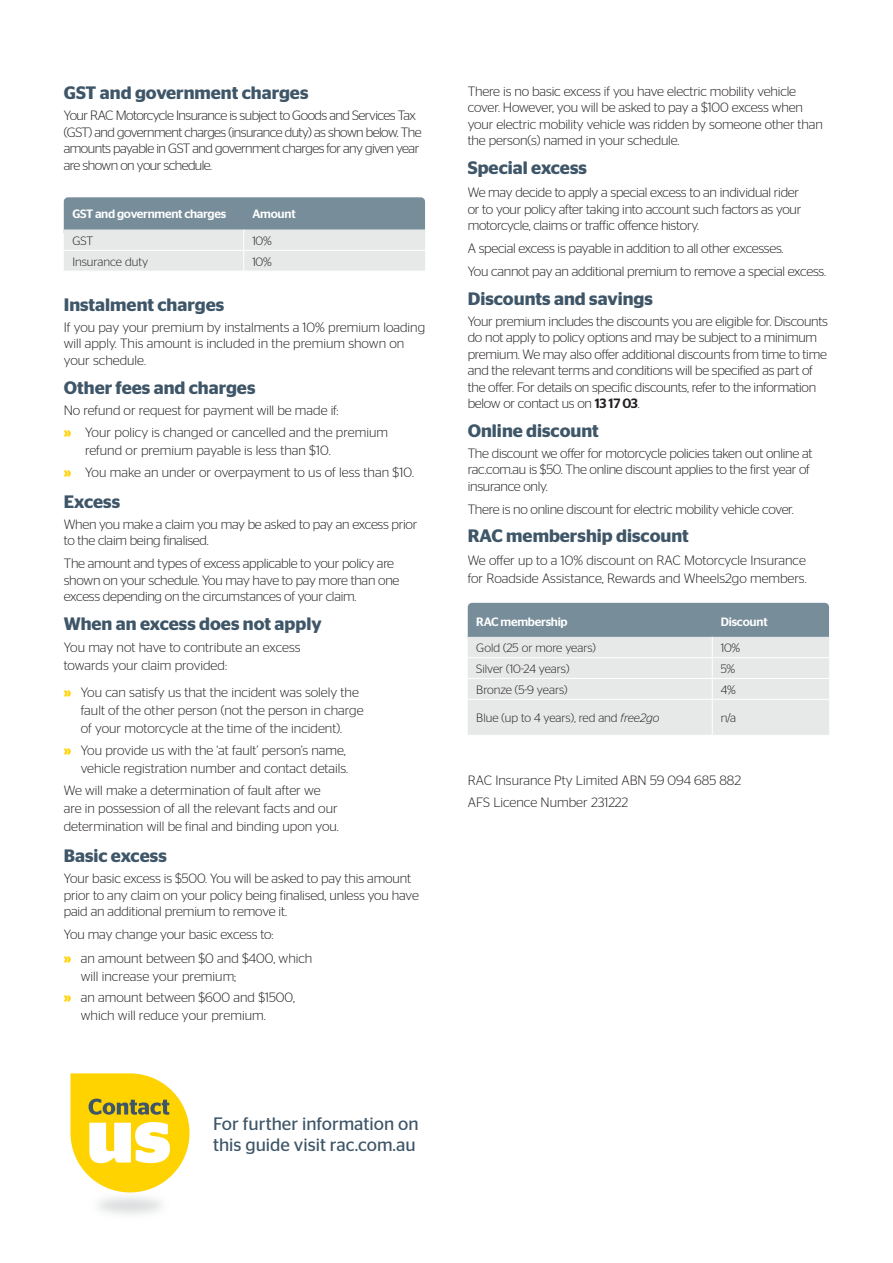
<style>
.page{position:relative;width:893px;height:1263px;background:#fff}
.page>*{position:absolute;margin:0;border:0;box-sizing:border-box;transform-origin:0 0}
.t1{font:600 18px "Stag Sans";color:#3e5668}
.t2{font:18px/21px "Stag Sans";color:#3e5668}
.t3{font:300 13.5px/16.5px "Stag Sans";letter-spacing:-.02em;color:#231f20}
.t4{font:300 13.5px/18px "Stag Sans";color:#231f20}
.t5{font:300 13.5px/16.5px "Stag Sans";letter-spacing:-.04em;color:#231f20}
.t6{font:300 12.15px "Stag Sans";color:#231f20}
.t7{font:500 12.15px "Stag Sans";letter-spacing:-.02em;color:#fff}
.s1{font-weight:700;color:#ffd300}
.s2{font-weight:500}
.s3{font-style:italic}
</style>
<div class="page">
<svg style="left:64px;top:197px;width:361px;height:74px;background:#b6c1c6"></svg>
<svg style="left:468px;top:603px;width:361px;height:132px;background:#cad1d4"></svg>
<hr style="left:712px;top:700px;width:1px;height:35px;background:#fff">
<svg style="left:70px;top:1073px;width:120px;height:108px"></svg>
<img style="left:95px;top:1181px;width:70px;height:34px">
<p class="t1" style="left:64px;top:83px;width:246px">GST and government charges</p>
<p class="t5" style="left:64px;top:107px;width:359px">Your RAC Motorcycle Insurance is subject to Goods and Services Tax (GST) and government charges (insurance duty) as shown below. The amounts payable in GST and government charges for any given year are shown on your schedule.</p>
<p class="t7" style="left:72px;top:207px;width:155px">GST and government charges</p>
<p class="t7" style="left:252px;top:207px;width:45px">Amount</p>
<p class="t6" style="left:72px;top:234px;width:22px">GST</p>
<p class="t6" style="left:252px;top:234px;width:21px">10%</p>
<p class="t6" style="left:72px;top:255px;width:77px">Insurance duty</p>
<p class="t6" style="left:252px;top:255px;width:21px">10%</p>
<p class="t1" style="left:64px;top:294px;width:162px">Instalment charges</p>
<p class="t4" style="left:64px;top:319px;width:363px;line-height:16.5px">If you pay your premium by instalments a 10% premium loading will apply. This amount is included in the premium shown on your schedule.</p>
<p class="t1" style="left:64px;top:377px;width:193px">Other fees and charges</p>
<p class="t4" style="left:64px;top:401px;width:276px">No refund or request for payment will be made if:</p>
<p class="t4" style="left:85px;top:423px;width:304px;text-indent:-21px"><span class="s1">»</span> Your policy is changed or cancelled and the premium refund or premium payable is less than $10.</p>
<p class="t4" style="left:64px;top:463px;width:352px"><span class="s1">»</span> You make an under or overpayment to us of less than $10.</p>
<p class="t1" style="left:64px;top:491px;width:58px">Excess</p>
<p class="t3" style="left:64px;top:516px;width:355px">When you make a claim you may be asked to pay an excess prior to the claim being finalised.</p>
<p class="t3" style="left:64px;top:555px;width:337px">The amount and types of excess applicable to your policy are shown on your schedule. You may have to pay more than one excess depending on the circumstances of your claim.</p>
<p class="t1" style="left:64px;top:613px;width:259px">When an excess does not apply</p>
<p class="t4" style="left:64px;top:638px;width:238px">You may not have to contribute an excess towards your claim provided:</p>
<p class="t4" style="left:81px;top:683px;width:284px;text-indent:-17px"><span class="s1">»</span> You can satisfy us that the incident was solely the fault of the other person (not the person in charge of your motorcycle at the time of the incident).</p>
<p class="t4" style="left:64px;top:741px;width:286px;text-align:right"><span class="s1">»</span> You provide us with the ‘at fault’ person’s name, vehicle registration number and contact details.</p>
<p class="t4" style="left:64px;top:781px;width:277px">We will make a determination of fault after we are in possession of all the relevant facts and our determination will be final and binding upon you.</p>
<p class="t1" style="left:64px;top:846px;width:104px">Basic excess</p>
<p class="t3" style="left:64px;top:870px;width:357px">Your basic excess is $500. You will be asked to pay this amount prior to any claim on your policy being finalised, unless you have paid an additional premium to remove it.</p>
<p class="t3" style="left:64px;top:926px;width:211px">You may change your basic excess to:</p>
<p class="t4" style="left:81px;top:949px;width:233px;text-indent:-17px"><span class="s1">»</span> an amount between $0 and $400, which will increase your premium;</p>
<p class="t4" style="left:81px;top:988px;width:216px;text-indent:-17px"><span class="s1">»</span> an amount between $600 and $1500, which will reduce your premium.</p>
<p class="t2" style="left:213px;top:1113px;width:207px">For further information on this guide visit rac.com.au</p>
<p class="t3" style="left:468px;top:83px;width:357px">There is no basic excess if you have electric mobility vehicle cover. However, you will be asked to pay a $100 excess when your electric mobility vehicle was ridden by someone other than the person(s) named in your schedule.</p>
<p class="t1" style="left:468px;top:158px;width:121px">Special excess</p>
<p class="t3" style="left:468px;top:184px;width:335px">We may decide to apply a special excess to an individual rider or to your policy after taking into account such factors as your motorcycle, claims or traffic offence history.</p>
<p class="t3" style="left:468px;top:237px;width:360px;line-height:23px">A special excess is payable in addition to all other excesses.<br>You cannot pay an additional premium to remove a special excess.</p>
<p class="t1" style="left:468px;top:288px;width:187px">Discounts and savings</p>
<p class="t3" style="left:468px;top:312px;width:362px">Your premium includes the discounts you are eligible for. Discounts do not apply to policy options and may be subject to a minimum premium. We may also offer additional discounts from time to time and the relevant terms and conditions will be specified as part of the offer. For details on specific discounts, refer to the information below or contact us on <span class="s2">13 17 03</span>.</p>
<p class="t1" style="left:468px;top:420px;width:133px">Online discount</p>
<p class="t3" style="left:468px;top:444px;width:346px">The discount we offer for motorcycle policies taken out online at rac.com.au is $50. The online discount applies to the first year of insurance only.</p>
<p class="t3" style="left:468px;top:500px;width:327px">There is no online discount for electric mobility vehicle cover.</p>
<p class="t1" style="left:468px;top:526px;width:223px">RAC membership discount</p>
<p class="t4" style="left:468px;top:551px;width:340px">We offer up to a 10% discount on RAC Motorcycle Insurance for Roadside Assistance, Rewards and Wheels2go members.</p>
<p class="t7" style="left:476px;top:614px;width:93px">RAC membership</p>
<p class="t7" style="left:721px;top:614px;width:48px">Discount</p>
<p class="t6" style="left:476px;top:641px;width:121px">Gold (25 or more years)</p>
<p class="t6" style="left:721px;top:641px;width:21px">10%</p>
<p class="t6" style="left:476px;top:662px;width:95px">Silver (10-24 years)</p>
<p class="t6" style="left:721px;top:662px;width:16px">5%</p>
<p class="t6" style="left:476px;top:683px;width:93px">Bronze (5-9 years)</p>
<p class="t6" style="left:721px;top:683px;width:16px">4%</p>
<p class="t6" style="left:476px;top:711px;width:185px">Blue (up to 4 years), red and <span class="s3">free2go</span></p>
<p class="t6" style="left:721px;top:711px;width:17px">n/a</p>
<p class="t4" style="left:468px;top:769px;width:275px;line-height:22.2px">RAC Insurance Pty Limited ABN 59 094 685 882<br>AFS Licence Number 231222</p>
</div>
